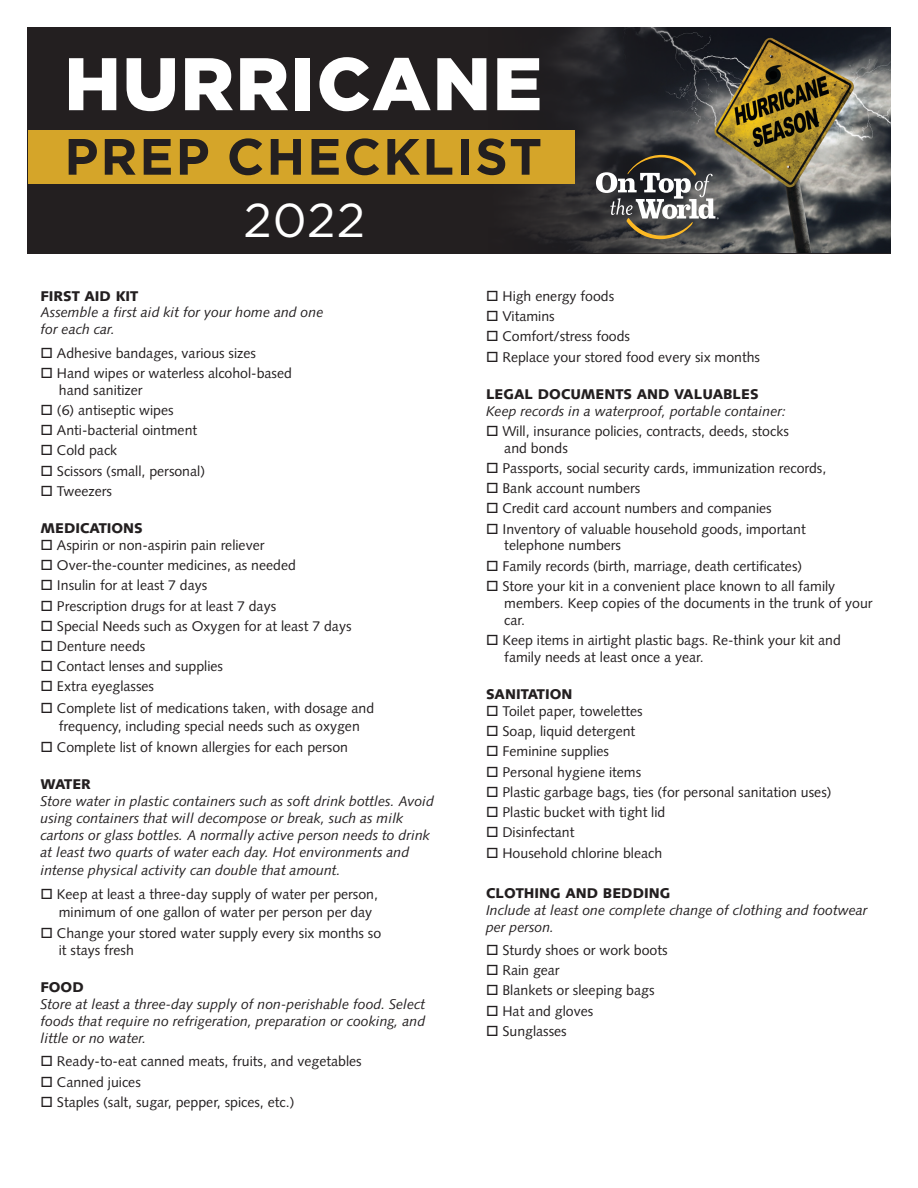
<style>
.page{position:relative;width:918px;height:1188px;background:#fff}
.page>*{position:absolute;margin:0;border:0;box-sizing:border-box;transform-origin:0 0}
.t1{font:900 74.25px "Gotham";letter-spacing:.02em;color:#fff}
.t2{font:700 51px "Gotham";letter-spacing:.04em;color:#231f20}
.t3{font:47.55px "Gotham";color:#fff}
.t4{font:14.1px/17px "Syntax";color:#231f20}
.t5{font:italic 14.1px/17px "Syntax";color:#231f20}
.t6{font:900 14.1px "Syntax";color:#231f20}
</style>
<div class="page">
<div style="left:27px;top:27px;width:864px;height:227px;background:#231f20"></div>
<img style="left:483px;top:27px;width:408px;height:226px">
<div style="left:28px;top:130px;width:547px;height:53px;background:#d5a529"></div>
<svg style="left:596px;top:155px;width:123px;height:85px"></svg>
<h1 class="t1" style="left:64px;top:33px;width:479px">HURRICANE</h1>
<h2 class="t2" style="left:64px;top:123px;width:479px">PREP CHECKLIST</h2>
<h3 class="t3" style="left:243px;top:189px;width:123px">2022</h3>
<p class="t6" style="left:40px;top:287px;width:99px">FIRST AID KIT</p>
<p class="t5" style="left:40px;top:304px;width:284px">Assemble a first aid kit for your home and one for each car.</p>
<p class="t4" style="left:40px;top:344px;width:217px">□ Adhesive bandages, various sizes</p>
<p class="t4" style="left:59px;top:365px;width:235px;text-indent:-18px">□ Hand wipes or waterless alcohol-based hand sanitizer</p>
<p class="t4" style="left:41px;top:402px;width:135px">□ (6) antiseptic wipes</p>
<p class="t4" style="left:41px;top:422px;width:158px">□ Anti-bacterial ointment</p>
<p class="t4" style="left:41px;top:442px;width:78px">□ Cold pack</p>
<p class="t4" style="left:41px;top:462px;width:166px">□ Scissors (small, personal)</p>
<p class="t4" style="left:41px;top:483px;width:73px">□ Tweezers</p>
<p class="t6" style="left:41px;top:520px;width:104px">MEDICATIONS</p>
<p class="t4" style="left:41px;top:537px;width:225px">□ Aspirin or non-aspirin pain reliever</p>
<p class="t4" style="left:41px;top:557px;width:257px">□ Over-the-counter medicines, as needed</p>
<p class="t4" style="left:41px;top:577px;width:168px">□ Insulin for at least 7 days</p>
<p class="t4" style="left:41px;top:597px;width:237px">□ Prescription drugs for at least 7 days</p>
<p class="t4" style="left:41px;top:617px;width:313px">□ Special Needs such as Oxygen for at least 7 days</p>
<p class="t4" style="left:41px;top:638px;width:106px">□ Denture needs</p>
<p class="t4" style="left:41px;top:658px;width:184px">□ Contact lenses and supplies</p>
<p class="t4" style="left:41px;top:678px;width:115px">□ Extra eyeglasses</p>
<p class="t4" style="left:41px;top:699px;width:335px;line-height:18px;text-align:center">□ Complete list of medications taken, with dosage and frequency, including special needs such as oxygen</p>
<p class="t4" style="left:41px;top:739px;width:309px">□ Complete list of known allergies for each person</p>
<p class="t6" style="left:41px;top:776px;width:52px">WATER</p>
<p class="t5" style="left:41px;top:793px;width:395px">Store water in plastic containers such as soft drink bottles. Avoid using containers that will decompose or break, such as milk cartons or glass bottles. A normally active person needs to drink at least two quarts of water each day. Hot environments and intense physical activity can double that amount.</p>
<p class="t4" style="left:59px;top:885px;width:321px;line-height:18px;text-indent:-18px">□ Keep at least a three-day supply of water per person, minimum of one gallon of water per person per day</p>
<p class="t4" style="left:59px;top:925px;width:324px;text-indent:-18px">□ Change your stored water supply every six months so it stays fresh</p>
<p class="t6" style="left:41px;top:979px;width:45px">FOOD</p>
<p class="t5" style="left:41px;top:996px;width:386px;text-align:justify">Store at least a three-day supply of non-perishable food. Select foods that require no refrigeration, preparation or cooking, and little or no water.</p>
<p class="t4" style="left:41px;top:1053px;width:323px">□ Ready-to-eat canned meats, fruits, and vegetables</p>
<p class="t4" style="left:41px;top:1073px;width:102px">□ Canned juices</p>
<p class="t4" style="left:41px;top:1094px;width:255px">□ Staples (salt, sugar, pepper, spices, etc.)</p>
<p class="t4" style="left:486px;top:288px;width:130px">□ High energy foods</p>
<p class="t4" style="left:486px;top:308px;width:70px">□ Vitamins</p>
<p class="t4" style="left:486px;top:328px;width:146px">□ Comfort/stress foods</p>
<p class="t4" style="left:486px;top:348px;width:276px">□ Replace your stored food every six months</p>
<p class="t6" style="left:486px;top:385px;width:274px">LEGAL DOCUMENTS AND VALUABLES</p>
<p class="t5" style="left:486px;top:402px;width:302px">Keep records in a waterproof, portable container:</p>
<p class="t4" style="left:504px;top:422px;width:286px;text-indent:-18px">□ Will, insurance policies, contracts, deeds, stocks and bonds</p>
<p class="t4" style="left:486px;top:460px;width:342px">□ Passports, social security cards, immunization records,</p>
<p class="t4" style="left:486px;top:480px;width:156px">□ Bank account numbers</p>
<p class="t4" style="left:486px;top:500px;width:287px">□ Credit card account numbers and companies</p>
<p class="t4" style="left:504px;top:520px;width:303px;text-indent:-18px">□ Inventory of valuable household goods, important telephone numbers</p>
<p class="t4" style="left:486px;top:557px;width:318px">□ Family records (birth, marriage, death certificates)</p>
<p class="t4" style="left:504px;top:578px;width:370px;text-indent:-18px">□ Store your kit in a convenient place known to all family members. Keep copies of the documents in the trunk of your car.</p>
<p class="t4" style="left:504px;top:632px;width:338px;text-indent:-18px">□ Keep items in airtight plastic bags. Re-think your kit and family needs at least once a year.</p>
<p class="t6" style="left:486px;top:686px;width:88px">SANITATION</p>
<p class="t4" style="left:486px;top:703px;width:158px">□ Toilet paper, towelettes</p>
<p class="t4" style="left:486px;top:723px;width:151px">□ Soap, liquid detergent</p>
<p class="t4" style="left:486px;top:743px;width:125px">□ Feminine supplies</p>
<p class="t4" style="left:486px;top:763px;width:157px">□ Personal hygiene items</p>
<p class="t4" style="left:486px;top:784px;width:347px">□ Plastic garbage bags, ties (for personal sanitation uses)</p>
<p class="t4" style="left:486px;top:804px;width:181px">□ Plastic bucket with tight lid</p>
<p class="t4" style="left:486px;top:824px;width:90px">□ Disinfectant</p>
<p class="t4" style="left:486px;top:844px;width:178px">□ Household chlorine bleach</p>
<p class="t6" style="left:486px;top:885px;width:186px">CLOTHING AND BEDDING</p>
<p class="t5" style="left:486px;top:901px;width:383px">Include at least one complete change of clothing and footwear per person.</p>
<p class="t4" style="left:486px;top:942px;width:183px">□ Sturdy shoes or work boots</p>
<p class="t4" style="left:486px;top:962px;width:75px">□ Rain gear</p>
<p class="t4" style="left:486px;top:982px;width:170px">□ Blankets or sleeping bags</p>
<p class="t4" style="left:486px;top:1002px;width:109px">□ Hat and gloves</p>
<p class="t4" style="left:486px;top:1023px;width:82px">□ Sunglasses</p>
</div>
